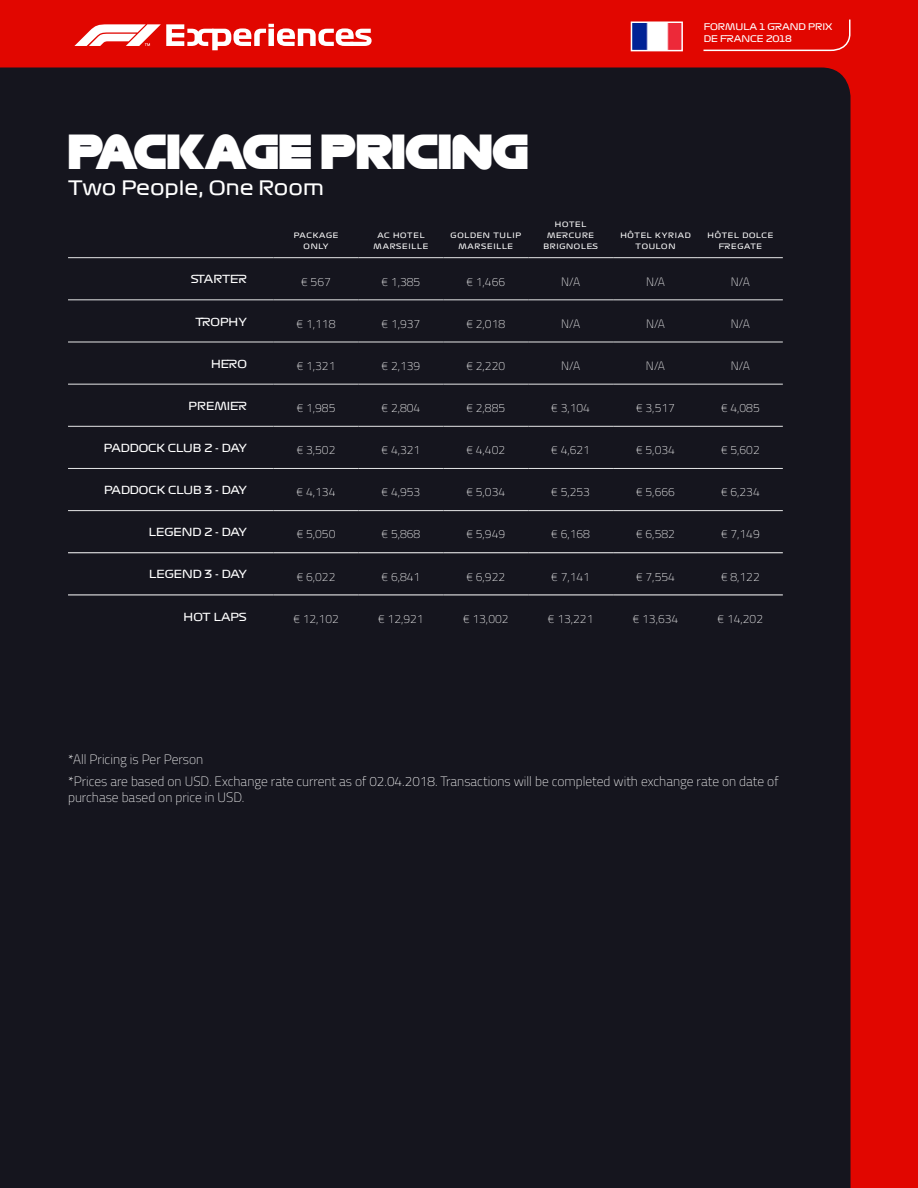
<style>
.page{position:relative;width:918px;height:1188px;background:#e10600}
.page>*{position:absolute;margin:0;border:0;box-sizing:border-box;transform-origin:0 0}
.t1{font:45px "Formula 1 Display Black";color:#fff}
.t2{font:19.5px "Formula 1 Display Regular";color:#fff}
.t3{font:200 13.5px/21.1px "Titillium Web";color:#fff}
.t4{font:200 12px "Titillium Web";color:#fff}
.t5{font:10.95px "Formula 1 Display Regular";color:#fff}
.t6{font:9px/12px "Formula 1 Display Regular";color:#fff}
.t7{font:7.2px/10.9px "Formula 1 Display Regular";letter-spacing:.1em;color:#fff;text-align:center}
</style>
<div class="page">
<div style="left:0;top:68px;width:850px;height:1120px;background:#15151e"></div>
<svg style="left:703px;top:19px;width:148px;height:33px"></svg>
<img style="left:634px;top:25px;width:46px;height:23px">
<div style="left:631px;top:22px;width:52px;height:29px;border:2px solid #fff"></div>
<svg style="left:74px;top:24px;width:298px;height:26px"></svg>
<hr style="left:68px;top:257px;width:206px;height:1px;background:#e6e7e8">
<hr style="left:274px;top:257px;width:85px;height:1px;background:#e6e7e8">
<hr style="left:359px;top:257px;width:84px;height:1px;background:#e6e7e8">
<hr style="left:443px;top:257px;width:85px;height:1px;background:#e6e7e8">
<hr style="left:528px;top:257px;width:85px;height:1px;background:#e6e7e8">
<hr style="left:613px;top:257px;width:85px;height:1px;background:#e6e7e8">
<hr style="left:698px;top:257px;width:85px;height:1px;background:#e6e7e8">
<hr style="left:68px;top:299px;width:206px;height:1px;background:#e6e7e8">
<hr style="left:274px;top:299px;width:85px;height:1px;background:#e6e7e8">
<hr style="left:359px;top:299px;width:84px;height:1px;background:#e6e7e8">
<hr style="left:443px;top:299px;width:85px;height:1px;background:#e6e7e8">
<hr style="left:528px;top:299px;width:85px;height:1px;background:#e6e7e8">
<hr style="left:613px;top:299px;width:85px;height:1px;background:#e6e7e8">
<hr style="left:698px;top:299px;width:85px;height:1px;background:#e6e7e8">
<hr style="left:68px;top:342px;width:206px;height:1px;background:#e6e7e8">
<hr style="left:274px;top:342px;width:85px;height:1px;background:#e6e7e8">
<hr style="left:359px;top:342px;width:84px;height:1px;background:#e6e7e8">
<hr style="left:443px;top:342px;width:85px;height:1px;background:#e6e7e8">
<hr style="left:528px;top:342px;width:85px;height:1px;background:#e6e7e8">
<hr style="left:613px;top:342px;width:85px;height:1px;background:#e6e7e8">
<hr style="left:698px;top:342px;width:85px;height:1px;background:#e6e7e8">
<hr style="left:68px;top:384px;width:206px;height:1px;background:#e6e7e8">
<hr style="left:274px;top:384px;width:85px;height:1px;background:#e6e7e8">
<hr style="left:359px;top:384px;width:84px;height:1px;background:#e6e7e8">
<hr style="left:443px;top:384px;width:85px;height:1px;background:#e6e7e8">
<hr style="left:528px;top:384px;width:85px;height:1px;background:#e6e7e8">
<hr style="left:613px;top:384px;width:85px;height:1px;background:#e6e7e8">
<hr style="left:698px;top:384px;width:85px;height:1px;background:#e6e7e8">
<hr style="left:68px;top:426px;width:206px;height:1px;background:#e6e7e8">
<hr style="left:274px;top:426px;width:85px;height:1px;background:#e6e7e8">
<hr style="left:359px;top:426px;width:84px;height:1px;background:#e6e7e8">
<hr style="left:443px;top:426px;width:85px;height:1px;background:#e6e7e8">
<hr style="left:528px;top:426px;width:85px;height:1px;background:#e6e7e8">
<hr style="left:613px;top:426px;width:85px;height:1px;background:#e6e7e8">
<hr style="left:698px;top:426px;width:85px;height:1px;background:#e6e7e8">
<hr style="left:68px;top:468px;width:206px;height:1px;background:#e6e7e8">
<hr style="left:274px;top:468px;width:85px;height:1px;background:#e6e7e8">
<hr style="left:359px;top:468px;width:84px;height:1px;background:#e6e7e8">
<hr style="left:443px;top:468px;width:85px;height:1px;background:#e6e7e8">
<hr style="left:528px;top:468px;width:85px;height:1px;background:#e6e7e8">
<hr style="left:613px;top:468px;width:85px;height:1px;background:#e6e7e8">
<hr style="left:698px;top:468px;width:85px;height:1px;background:#e6e7e8">
<hr style="left:68px;top:510px;width:206px;height:1px;background:#e6e7e8">
<hr style="left:274px;top:510px;width:85px;height:1px;background:#e6e7e8">
<hr style="left:359px;top:510px;width:84px;height:1px;background:#e6e7e8">
<hr style="left:443px;top:510px;width:85px;height:1px;background:#e6e7e8">
<hr style="left:528px;top:510px;width:85px;height:1px;background:#e6e7e8">
<hr style="left:613px;top:510px;width:85px;height:1px;background:#e6e7e8">
<hr style="left:698px;top:510px;width:85px;height:1px;background:#e6e7e8">
<hr style="left:68px;top:552px;width:206px;height:1px;background:#fff">
<hr style="left:274px;top:552px;width:85px;height:1px;background:#fff">
<hr style="left:359px;top:552px;width:84px;height:1px;background:#fff">
<hr style="left:443px;top:552px;width:85px;height:1px;background:#fff">
<hr style="left:528px;top:552px;width:85px;height:1px;background:#fff">
<hr style="left:613px;top:552px;width:85px;height:1px;background:#fff">
<hr style="left:698px;top:552px;width:85px;height:1px;background:#fff">
<hr style="left:68px;top:595px;width:206px;height:1px;background:#fff">
<hr style="left:274px;top:595px;width:85px;height:1px;background:#fff">
<hr style="left:359px;top:595px;width:84px;height:1px;background:#fff">
<hr style="left:443px;top:595px;width:85px;height:1px;background:#fff">
<hr style="left:528px;top:595px;width:85px;height:1px;background:#fff">
<hr style="left:613px;top:595px;width:85px;height:1px;background:#fff">
<hr style="left:698px;top:595px;width:85px;height:1px;background:#fff">
<h1 class="t1" style="left:68px;top:128px;width:462px">PACKAGE PRICING</h1>
<h2 class="t2" style="left:68px;top:175px;width:257px">Two People, One Room</h2>
<p class="t6" style="left:704px;top:21px;width:130px">FORMULA 1 GRAND PRIX<br>DE FRANCE 2018</p>
<p class="t7" style="left:294px;top:229px;width:46px">PACKAGE<br>ONLY</p>
<p class="t7" style="left:374px;top:229px;width:56px">AC HOTEL<br>MARSEILLE</p>
<p class="t7" style="left:451px;top:229px;width:72px">GOLDEN TULIP<br>MARSEILLE</p>
<p class="t7" style="left:543px;top:218px;width:55px">HOTEL<br>MERCURE<br>BRIGNOLES</p>
<p class="t7" style="left:620px;top:229px;width:72px">HÔTEL KYRIAD<br>TOULON</p>
<p class="t7" style="left:708px;top:229px;width:67px">HÔTEL DOLCE<br>FREGATE</p>
<p class="t5" style="left:191px;top:272px;width:58px">STARTER</p>
<p class="t4" style="left:301px;top:273px;width:31px">€ 567</p>
<p class="t4" style="left:382px;top:273px;width:40px">€ 1,385</p>
<p class="t4" style="left:466px;top:273px;width:40px">€ 1,466</p>
<p class="t4" style="left:561px;top:273px;width:21px">N/A</p>
<p class="t4" style="left:646px;top:273px;width:21px">N/A</p>
<p class="t4" style="left:731px;top:273px;width:21px">N/A</p>
<p class="t5" style="left:195px;top:314px;width:53px">TROPHY</p>
<p class="t4" style="left:297px;top:315px;width:40px">€ 1,118</p>
<p class="t4" style="left:382px;top:315px;width:40px">€ 1,937</p>
<p class="t4" style="left:466px;top:315px;width:40px">€ 2,018</p>
<p class="t4" style="left:561px;top:315px;width:21px">N/A</p>
<p class="t4" style="left:646px;top:315px;width:21px">N/A</p>
<p class="t4" style="left:731px;top:315px;width:21px">N/A</p>
<p class="t5" style="left:211px;top:357px;width:37px">HERO</p>
<p class="t4" style="left:297px;top:357px;width:40px">€ 1,321</p>
<p class="t4" style="left:382px;top:357px;width:40px">€ 2,139</p>
<p class="t4" style="left:466px;top:357px;width:40px">€ 2,220</p>
<p class="t4" style="left:561px;top:357px;width:21px">N/A</p>
<p class="t4" style="left:646px;top:357px;width:21px">N/A</p>
<p class="t4" style="left:731px;top:357px;width:21px">N/A</p>
<p class="t5" style="left:189px;top:399px;width:60px">PREMIER</p>
<p class="t4" style="left:297px;top:399px;width:40px">€ 1,985</p>
<p class="t4" style="left:382px;top:399px;width:40px">€ 2,804</p>
<p class="t4" style="left:466px;top:399px;width:40px">€ 2,885</p>
<p class="t4" style="left:551px;top:399px;width:40px">€ 3,104</p>
<p class="t4" style="left:636px;top:399px;width:40px">€ 3,517</p>
<p class="t4" style="left:721px;top:399px;width:40px">€ 4,085</p>
<p class="t5" style="left:104px;top:441px;width:145px">PADDOCK CLUB 2 - DAY</p>
<p class="t4" style="left:297px;top:441px;width:40px">€ 3,502</p>
<p class="t4" style="left:382px;top:441px;width:40px">€ 4,321</p>
<p class="t4" style="left:466px;top:441px;width:40px">€ 4,402</p>
<p class="t4" style="left:551px;top:441px;width:40px">€ 4,621</p>
<p class="t4" style="left:636px;top:441px;width:40px">€ 5,034</p>
<p class="t4" style="left:721px;top:441px;width:40px">€ 5,602</p>
<p class="t5" style="left:104px;top:483px;width:144px">PADDOCK CLUB 3 - DAY</p>
<p class="t4" style="left:297px;top:484px;width:40px">€ 4,134</p>
<p class="t4" style="left:382px;top:484px;width:40px">€ 4,953</p>
<p class="t4" style="left:466px;top:484px;width:40px">€ 5,034</p>
<p class="t4" style="left:551px;top:484px;width:40px">€ 5,253</p>
<p class="t4" style="left:636px;top:484px;width:40px">€ 5,666</p>
<p class="t4" style="left:721px;top:484px;width:40px">€ 6,234</p>
<p class="t5" style="left:149px;top:525px;width:100px">LEGEND 2 - DAY</p>
<p class="t4" style="left:297px;top:526px;width:40px">€ 5,050</p>
<p class="t4" style="left:382px;top:526px;width:40px">€ 5,868</p>
<p class="t4" style="left:466px;top:526px;width:40px">€ 5,949</p>
<p class="t4" style="left:551px;top:526px;width:40px">€ 6,168</p>
<p class="t4" style="left:636px;top:526px;width:40px">€ 6,582</p>
<p class="t4" style="left:721px;top:526px;width:40px">€ 7,149</p>
<p class="t5" style="left:149px;top:567px;width:99px">LEGEND 3 - DAY</p>
<p class="t4" style="left:297px;top:568px;width:40px">€ 6,022</p>
<p class="t4" style="left:382px;top:568px;width:40px">€ 6,841</p>
<p class="t4" style="left:466px;top:568px;width:40px">€ 6,922</p>
<p class="t4" style="left:551px;top:568px;width:40px">€ 7,141</p>
<p class="t4" style="left:636px;top:568px;width:40px">€ 7,554</p>
<p class="t4" style="left:721px;top:568px;width:40px">€ 8,122</p>
<p class="t5" style="left:184px;top:610px;width:65px">HOT LAPS</p>
<p class="t4" style="left:293px;top:610px;width:47px">€ 12,102</p>
<p class="t4" style="left:378px;top:610px;width:47px">€ 12,921</p>
<p class="t4" style="left:463px;top:610px;width:47px">€ 13,002</p>
<p class="t4" style="left:548px;top:610px;width:47px">€ 13,221</p>
<p class="t4" style="left:633px;top:610px;width:47px">€ 13,634</p>
<p class="t4" style="left:718px;top:610px;width:47px">€ 14,202</p>
<p class="t3" style="left:68px;top:749px;width:712px">*All Pricing is Per Person<br>*Prices are based on USD. Exchange rate current as of 02.04.2018. Transactions will be completed with exchange rate on date of</p>
<p class="t3" style="left:68px;top:786px;width:178px">purchase based on price in USD.</p>
</div>
